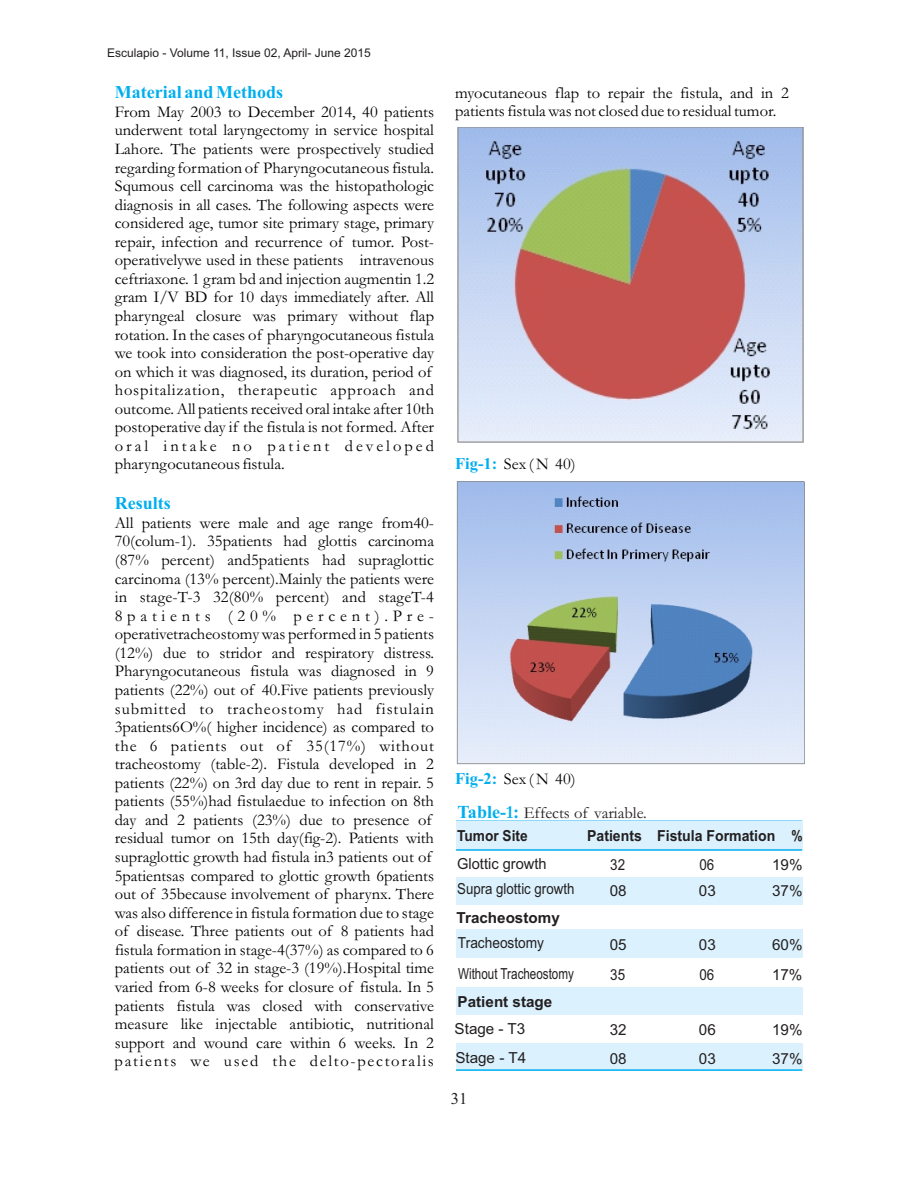
<style>
.page{position:relative;width:918px;height:1188px;background:#fff}
.page>*{position:absolute;margin:0;border:0;box-sizing:border-box;transform-origin:0 0}
.t1{font:700 18px "Times New Roman";color:#00aeef}
.t2{font:16.8px "Garamond";color:#231f20}
.t3{font:16.5px/18.6px "Garamond";color:#000}
.t4{font:16.5px "Times New Roman";color:#231f20}
.t5{font:15.15px "Arial";color:#231f20}
.t6{font:700 15.15px "Arial";color:#231f20;scale:.93 1}
.t7{font:700 15.15px "Arial";color:#231f20}
.t8{font:15.15px "Arial";color:#231f20;scale:.76 1}
.t9{font:15.15px "Arial";color:#231f20;scale:.87 1}
.t10{font:15.15px "Arial";color:#231f20;scale:.96 1}
.t11{font:15.15px "Arial";color:#231f20;scale:.9 1}
.t12{font:15.15px/25.5px "Arial";color:#231f20;scale:.88 1}
.t13{font:700 15.15px "Arial";color:#231f20;scale:.9 1}
.t14{font:12px "Arial";color:#231f20}
.s1{font-family:"Times New Roman";font-weight:700;color:#00aeef}
.s2{font-family:"Times New Roman";font-weight:700;font-size:18.3px;color:#00aeef}
.s3{font-weight:700;font-size:18.3px;color:#00aeef}
</style>
<div class="page">
<img style="left:457px;top:127px;width:346px;height:316px">
<img style="left:456px;top:481px;width:349px;height:283px">
<div style="left:456px;top:1043px;width:346px;height:28px;background:#dbf1fd"></div>
<div style="left:456px;top:821px;width:346px;height:29px;background:#dbf1fd"></div>
<div style="left:456px;top:877px;width:346px;height:27px;background:#dbf1fd"></div>
<hr style="left:456px;top:849px;width:346px;height:2px;background:#00aeef">
<hr style="left:456px;top:1069px;width:346px;height:2px;background:#00aeef">
<div style="left:456px;top:929px;width:346px;height:29px;background:#dbf1fd"></div>
<div style="left:456px;top:987px;width:346px;height:27px;background:#dbf1fd"></div>
<p class="t14" style="left:107px;top:48px;width:265px">Esculapio - Volume 11, Issue 02, April- June 2015</p>
<p class="t1" style="left:115px;top:86px;width:170px">Material and Methods</p>
<p class="t3" style="left:115px;top:104px;width:321px">From May 2003 to December 2014, 40 patients underwent total laryngectomy in service hospital Lahore. The patients were prospectively studied regarding formation of Pharyngocutaneous fistula.<br>Squmous cell carcinoma was the histopathologic diagnosis in all cases. The following aspects were considered age, tumor site primary stage, primary repair, infection and recurrence of tumor. Post&shy;operativelywe used in these patients intravenous ceftriaxone. 1 gram bd and injection augmentin 1.2 gram I/V BD for 10 days immediately after. All pharyngeal closure was primary without flap rotation. In the cases of pharyngocutaneous fistula we took into consideration the post-operative day on which it was diagnosed, its duration, period of hospitalization, therapeutic approach and outcome. All patients received oral intake after 10th postoperative day if the fistula is not formed. After oral intake no patient developed pharyngocutaneous fistula.</p>
<p class="t1" style="left:115px;top:497px;width:57px">Results</p>
<p class="t3" style="left:115px;top:515px;width:321px">All patients were male and age range from40- 70(colum-1). 35patients had glottis carcinoma (87% percent) and5patients had supraglottic carcinoma (13% percent).Mainly the patients were in stage-T-3 32(80% percent) and stageT-4<br>8patients (20% percent).Pre&shy;operativetracheostomy was performed in 5 patients (12%) due to stridor and respiratory distress.<br>Pharyngocutaneous fistula was diagnosed in 9 patients (22%) out of 40.Five patients previously submitted to tracheostomy had fistulain 3patients6O%( higher incidence) as compared to the 6 patients out of 35(17%) without tracheostomy (table-2). Fistula developed in 2 patients (22%) on 3rd day due to rent in repair. 5 patients (55%)had fistulaedue to infection on 8th day and 2 patients (23%) due to presence of residual tumor on 15th day(fig-2). Patients with supraglottic growth had fistula in3 patients out of 5patientsas compared to glottic growth 6patients out of 35because involvement of pharynx. There was also difference in fistula formation due to stage of disease. Three patients out of 8 patients had fistula formation in stage-4(37%) as compared to 6 patients out of 32 in stage-3 (19%).Hospital time varied from 6-8 weeks for closure of fistula. In 5 patients fistula was closed with conservative measure like injectable antibiotic, nutritional support and wound care within 6 weeks. In 2 patients we used the delto-pectoralis</p>
<p class="t3" style="left:455px;top:85px;width:335px">myocutaneous flap to repair the fistula, and in 2 patients fistula was not closed due to residual tumor.</p>
<p class="t3" style="left:455px;top:456px;width:122px"><span class="s1">Fig-1:</span> Sex ( N 40)</p>
<p class="t3" style="left:455px;top:771px;width:122px"><span class="s1">Fig-2:</span> Sex ( N 40)</p>
<p class="t2" style="left:458px;top:807px;width:191px"><span class="s2">Table-</span><span class="s3">1</span><span class="s2">:</span> Effects of variable.</p>
<p class="t13" style="left:457px;top:830px;width:80px">Tumor Site</p>
<p class="t6" style="left:587px;top:830px;width:60px">Patients</p>
<p class="t6" style="left:657px;top:830px;width:158px">Fistula Formation %</p>
<p class="t10" style="left:457px;top:858px;width:95px">Glottic growth</p>
<p class="t12" style="left:610px;top:854px;width:21px">32<br>08</p>
<p class="t12" style="left:699px;top:854px;width:18px">06</p>
<p class="t9" style="left:457px;top:883px;width:136px">Supra glottic growth</p>
<p class="t5" style="left:699px;top:885px;width:18px">03</p>
<p class="t5" style="left:772px;top:859px;width:32px">19%</p>
<p class="t5" style="left:772px;top:885px;width:32px">37%</p>
<p class="t7" style="left:457px;top:912px;width:105px">Tracheostomy</p>
<p class="t11" style="left:458px;top:937px;width:97px">Tracheostomy</p>
<p class="t5" style="left:610px;top:939px;width:18px">05</p>
<p class="t5" style="left:699px;top:939px;width:18px">03</p>
<p class="t5" style="left:772px;top:938px;width:32px">60%</p>
<p class="t8" style="left:458px;top:968px;width:154px">Without Tracheostomy</p>
<p class="t5" style="left:772px;top:969px;width:32px">17%</p>
<p class="t12" style="left:610px;top:964px;width:18px">35</p>
<p class="t12" style="left:699px;top:964px;width:18px">06</p>
<p class="t7" style="left:458px;top:996px;width:96px">Patient stage</p>
<p class="t5" style="left:455px;top:1023px;width:72px">Stage - T3</p>
<p class="t5" style="left:455px;top:1052px;width:72px">Stage - T4</p>
<p class="t4" style="left:451px;top:1093px;width:18px">31</p>
<p class="t5" style="left:610px;top:1024px;width:18px">32</p>
<p class="t5" style="left:610px;top:1053px;width:18px">08</p>
<p class="t5" style="left:699px;top:1024px;width:18px">06</p>
<p class="t5" style="left:699px;top:1053px;width:18px">03</p>
<p class="t5" style="left:772px;top:1024px;width:32px">19%</p>
<p class="t5" style="left:772px;top:1053px;width:32px">37%</p>
</div>
